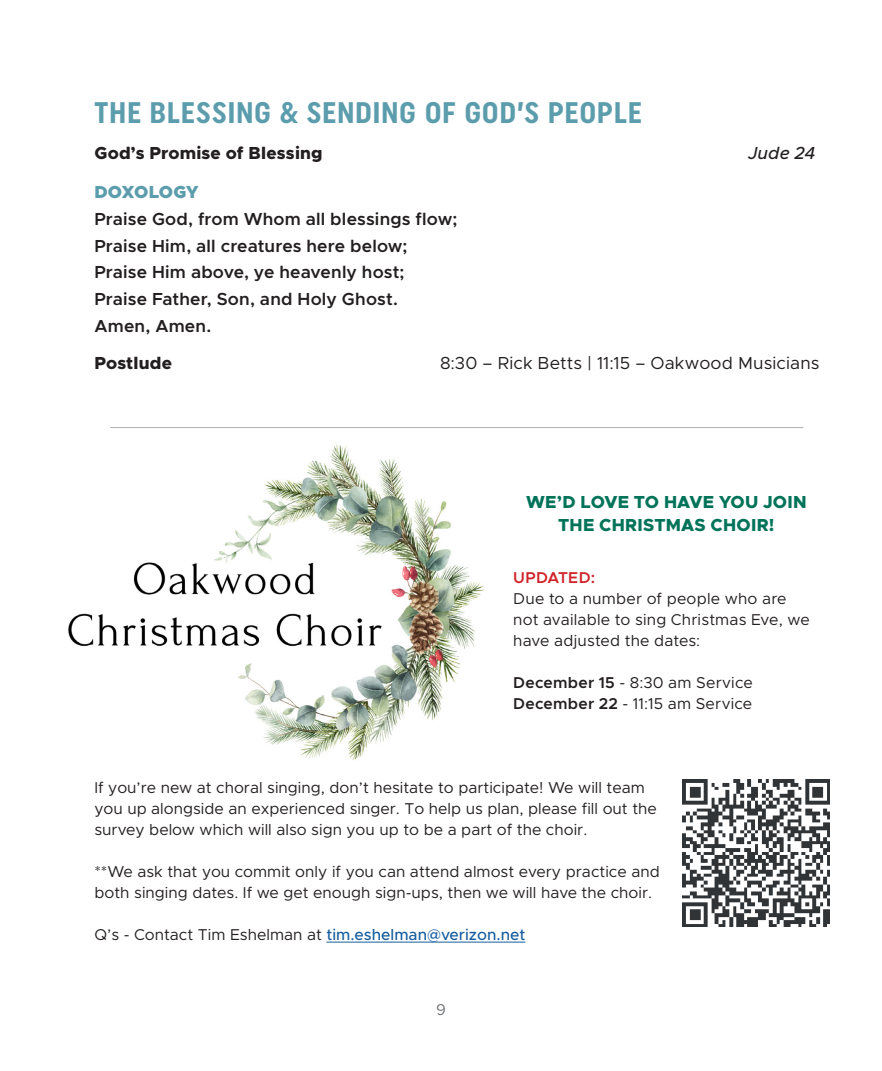
<style>
.page{position:relative;width:882px;height:1071px;background:#fff}
.page>*{position:absolute;margin:0;border:0;box-sizing:border-box;transform-origin:0 0}
.t1{font:700 29.75px "Uniform Condensed";letter-spacing:.02em;color:#5c9dad}
.t2{font:600 17.5px "Metropolis";letter-spacing:.01em;color:#231f20}
.t3{font:800 17.5px/22.8px "Metropolis";letter-spacing:.015em;color:#007359;text-align:center}
.t4{font:17.5px "Metropolis";letter-spacing:.01em;color:#231f20}
.t5{font:800 17.5px "Metropolis";letter-spacing:.01em;color:#231f20}
.t6{font:900 17.5px "Metropolis";letter-spacing:-.005em;color:#5c9dad}
.t7{font:italic 500 17.5px "Metropolis";letter-spacing:.005em;color:#231f20}
.Sermon_Scripture_Style{font:15.75px/21px "Metropolis";color:#231f20}
.t8{font:15.75px "Metropolis";color:#727477}
.s1{font-weight:600;color:#d1232a}
.s2{font-weight:600}
.s3{font-weight:500;color:#175d9e}
</style>
<div class="page">
<hr style="left:110px;top:427px;width:693px;height:1px;background:#b0b1b5">
<img style="left:68px;top:444px;width:416px;height:316px">
<hr style="left:326px;top:942px;width:199px;height:1px;background:#175d9e">
<img style="left:683px;top:780px;width:147px;height:147px">
<p class="t1" style="left:94px;top:94px;width:549px">THE BLESSING &amp; SENDING OF GOD’S PEOPLE</p>
<p class="t5" style="left:94px;top:142px;width:230px">God’s Promise of Blessing</p>
<p class="t7" style="left:748px;top:142px;width:69px">Jude 24</p>
<p class="t6" style="left:94px;top:181px;width:106px">DOXOLOGY</p>
<p class="t2" style="left:94px;top:208px;width:364px">Praise God, from Whom all blessings flow;</p>
<p class="t2" style="left:94px;top:234px;width:315px">Praise Him, all creatures here below;</p>
<p class="t2" style="left:94px;top:261px;width:312px">Praise Him above, ye heavenly host;</p>
<p class="t2" style="left:94px;top:288px;width:305px">Praise Father, Son, and Holy Ghost.</p>
<p class="t2" style="left:94px;top:315px;width:118px">Amen, Amen.</p>
<p class="t5" style="left:94px;top:352px;width:79px">Postlude</p>
<p class="t4" style="left:440px;top:352px;width:381px">8:30 – Rick Betts | 11:15 – Oakwood Musicians</p>
<p class="t3" style="left:526px;top:491px;width:282px">WE’D LOVE TO HAVE YOU JOIN<br>THE CHRISTMAS CHOIR!</p>
<p class="Sermon_Scripture_Style" style="left:513px;top:567px;width:298px"><span class="s1">UPDATED:<br></span>Due to a number of people who are not available to sing Christmas Eve, we have adjusted the dates:</p>
<p class="Sermon_Scripture_Style" style="left:513px;top:672px;width:241px"><span class="s2">December 15</span> - 8:30 am Service<br><span class="s2">December 22</span> - 11:15 am Service</p>
<p class="Sermon_Scripture_Style" style="left:94px;top:777px;width:564px">If you’re new at choral singing, don’t hesitate to participate! We will team you up alongside an experienced singer. To help us plan, please fill out the survey below which will also sign you up to be a part of the choir.</p>
<p class="Sermon_Scripture_Style" style="left:94px;top:861px;width:567px">**We ask that you commit only if you can attend almost every practice and both singing dates. If we get enough sign-ups, then we will have the choir.</p>
<p class="Sermon_Scripture_Style" style="left:94px;top:924px;width:432px">Q’s - Contact Tim Eshelman at <span class="s3">tim.eshelman@verizon.net</span></p>
<p class="t8" style="left:436px;top:1000px;width:11px">9</p>
</div>
